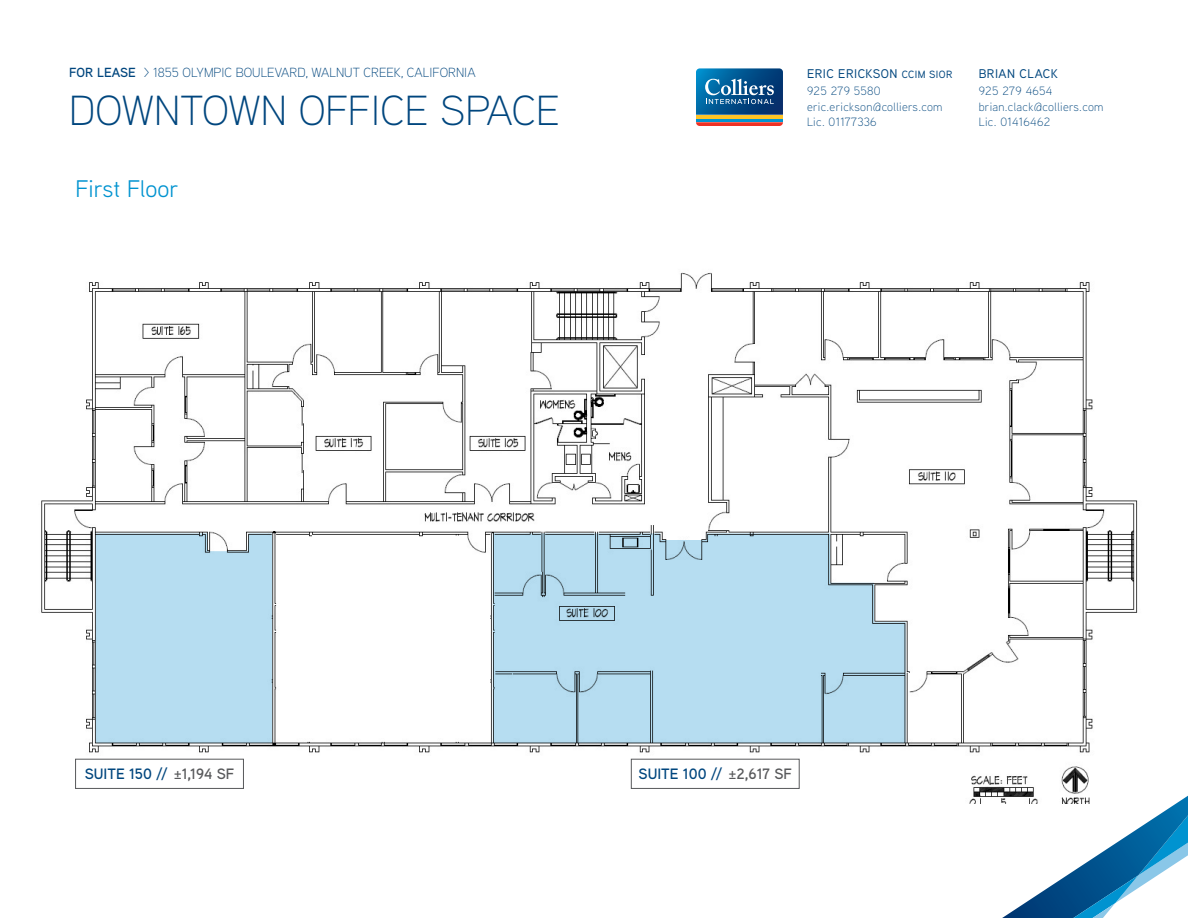
<style>
.page{position:relative;width:1188px;height:918px;background:#fff}
.page>*{position:absolute;margin:0;border:0;box-sizing:border-box;transform-origin:0 0}
.t1{font:300 42px "Aaux Next";color:#00467e}
.t2{font:24px "Aaux Next";color:#0093d0}
.t3{font:600 15px "Aaux Next";color:#00467e}
.t4{font:300 13.2px "Aaux Next";color:#00467e}
.t5{font:500 12.6px "Aaux Next";letter-spacing:.035em;color:#00467e}
.t6{font:300 12px/15.5px "Aaux Next";letter-spacing:.025em;color:#00467e}
.s1{font-weight:600}
.s2{font-size:10.5px}
.s3{color:#58595b}
</style>
<div class="page">
<img style="left:41px;top:272px;width:1097px;height:532px">
<hr style="left:696px;top:119px;width:87px;height:3px;background:#0093d0">
<hr style="left:696px;top:115px;width:87px;height:4px;background:#ffc425">
<svg style="left:696px;top:122px;width:87px;height:4px"></svg>
<svg style="left:696px;top:68px;width:87px;height:47px;background:#21679b"></svg>
<svg style="left:1002px;top:796px;width:186px;height:122px"></svg>
<div style="left:96px;top:533px;width:176px;height:210px;background:#b6ddf1"></div>
<div style="left:76px;top:759px;width:167px;height:29px;background:#fff"></div>
<div style="left:75px;top:759px;width:169px;height:30px;border:1px solid #58595b"></div>
<svg style="left:493px;top:533px;width:413px;height:210px;background:#b2d6e8"></svg>
<div style="left:631px;top:759px;width:168px;height:29px;background:#fff"></div>
<div style="left:631px;top:759px;width:168px;height:30px;border:1px solid #58595b"></div>
<p class="t4" style="left:69px;top:63px;width:408px"><span class="s1">FOR LEASE</span> &gt; 1855 OLYMPIC BOULEVARD, WALNUT CREEK, CALIFORNIA</p>
<h1 class="t1" style="left:69px;top:83px;width:492px">DOWNTOWN OFFICE SPACE</h1>
<h2 class="t2" style="left:75px;top:172px;width:105px">First Floor</h2>
<p class="t5" style="left:807px;top:65px;width:147px">ERIC ERICKSON <span class="s2">CCIM SIOR</span></p>
<p class="t6" style="left:807px;top:83px;width:137px">925 279 5580 eric.erickson@colliers.com<br>Lic. 01177336</p>
<p class="t5" style="left:979px;top:65px;width:81px">BRIAN CLACK</p>
<p class="t6" style="left:979px;top:83px;width:126px">925 279 4654 brian.clack@colliers.com<br>Lic. 01416462</p>
<p class="t3" style="left:85px;top:763px;width:151px">SUITE 150 // <span class="s3">±1,194 SF</span></p>
<p class="t3" style="left:639px;top:763px;width:155px">SUITE 100 // <span class="s3">±2,617 SF</span></p>
</div>
